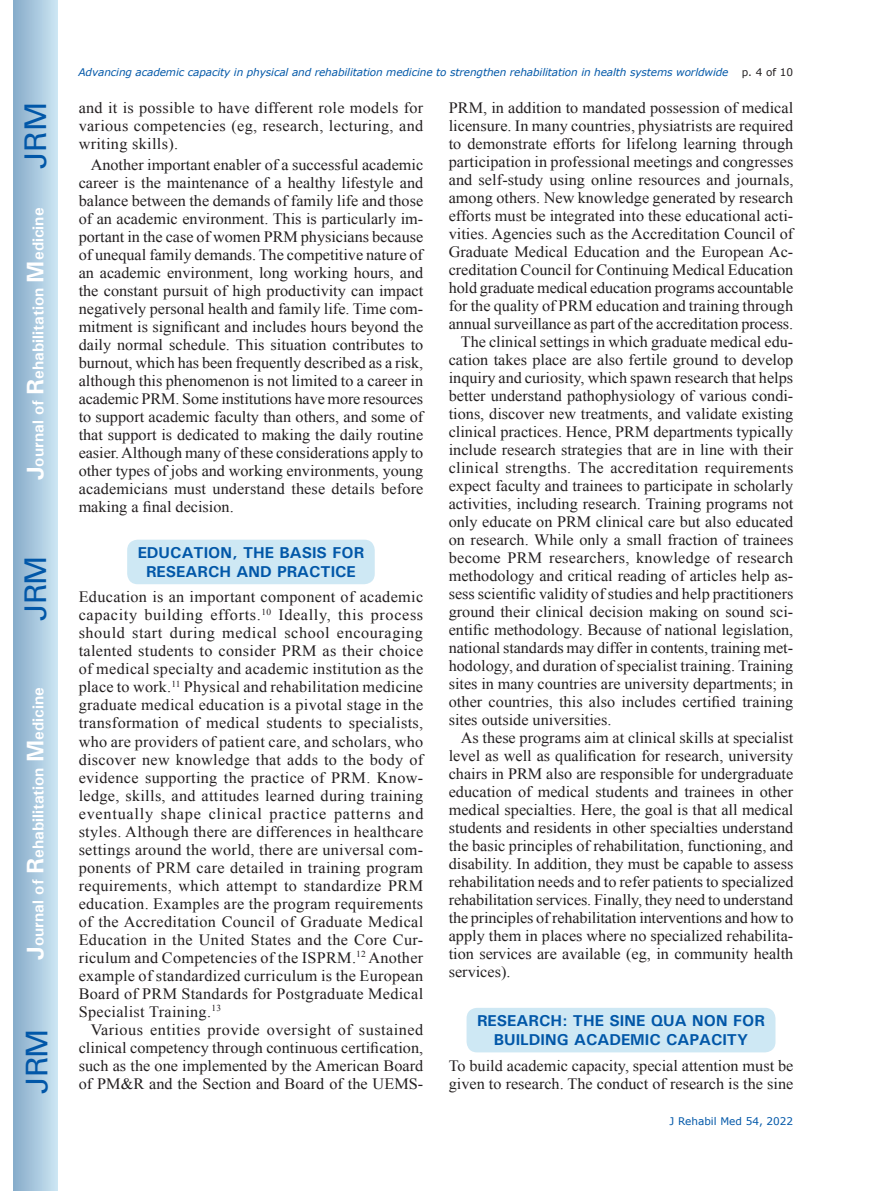
<style>
.page{position:relative;width:872px;height:1191px;background:#fff}
.page>*{position:absolute;margin:0;border:0;box-sizing:border-box;transform-origin:0 0}
.t1{font:30px "Univers";letter-spacing:-.03em;color:#0157a8}
.Txi{font:15.75px/18px "Times New Roman";color:#231f20;text-align:justify}
.Tx{font:15.75px/18px "Times New Roman";letter-spacing:.02em;color:#231f20;text-align:justify}
.Tx-2{font:15.75px/18px "Times New Roman";color:#231f20}
.H1{font:700 15.75px/18.9px "Univers";color:#0157a8;text-align:center}
.t2{font:700 15.75px "Univers";color:#fff}
.t3{font:italic 10.5px "Verdana";letter-spacing:-.01em;color:#0157a8}
.t4{font:10.5px "Verdana";color:#0157a8}
.t5{font:10.5px "Verdana";color:#231f20}
.s1{font-size:24px}
</style>
<div class="page">
<div style="left:14px;top:0;width:43px;height:1191px;background:linear-gradient(to right,#88acca,#cbe5f2)"></div>
<div style="left:127px;top:539px;width:248px;height:45px;background:#cee8f4;border-radius:10px"></div>
<div style="left:466px;top:1007px;width:309px;height:45px;background:#cee8f4;border-radius:10px"></div>
<h1 class="t1" style="left:18px;top:169px;width:68px;rotate:-90deg">JRM</h1>
<p class="t2" style="left:28px;top:480px;width:274px;rotate:-90deg"><span class="s1">J</span>ournal of <span class="s1">R</span>ehabilitation <span class="s1">M</span>edicine</p>
<h1 class="t1" style="left:18px;top:620px;width:67px;rotate:-90deg">JRM</h1>
<p class="t2" style="left:28px;top:959px;width:274px;rotate:-90deg"><span class="s1">J</span>ournal of <span class="s1">R</span>ehabilitation <span class="s1">M</span>edicine</p>
<h1 class="t1" style="left:19px;top:1093px;width:67px;rotate:-90deg">JRM</h1>
<p class="t3" style="left:79px;top:65px;width:651px">Advancing academic capacity in physical and rehabilitation medicine to strengthen rehabilitation in health systems worldwide</p>
<p class="t5" style="left:742px;top:65px;width:53px">p. 4 of 10</p>
<p class="Tx" style="left:79px;top:98px;width:346px">and it is possible to have different role models for various competencies (eg, research, lecturing, and writing skills).</p>
<p class="Txi" style="left:79px;top:155px;width:346px;text-indent:12px">Another important enabler of a successful academic career is the maintenance of a healthy lifestyle and balance between the demands of family life and those of an academic environment. This is particularly im&shy;portant in the case of women PRM physicians because of unequal family demands. The competitive nature of an academic environment, long working hours, and the constant pursuit of high productivity can impact negatively personal health and family life. Time com&shy;mitment is significant and includes hours beyond the daily normal schedule. This situation contributes to burnout, which has been frequently described as a risk, although this phenomenon is not limited to a career in academic PRM. Some institutions have more resources to support academic faculty than others, and some of that support is dedicated to making the daily routine easier. Although many of these considerations apply to other types of jobs and working environments, young academicians must understand these details before making a final decision.</p>
<p class="H1" style="left:138px;top:543px;width:228px">EDUCATION, THE BASIS FOR<br>RESEARCH AND PRACTICE</p>
<p class="Tx" style="left:79px;top:588px;width:346px">Education is an important component of academic capacity building efforts.<sup>10</sup> Ideally, this process should start during medical school encouraging talented students to consider PRM as their choice of medical specialty and academic institution as the place to work.<sup>11</sup> Physical and rehabilitation medicine graduate medical education is a pivotal stage in the transformation of medical students to specialists, who are providers of patient care, and scholars, who discover new knowledge that adds to the body of evidence supporting the practice of PRM. Know&shy;ledge, skills, and attitudes learned during training eventually shape clinical practice patterns and styles. Although there are differences in healthcare settings around the world, there are universal com&shy;ponents of PRM care detailed in training program requirements, which attempt to standardize PRM education. Examples are the program requirements of the Accreditation Council of Graduate Medical Education in the United States and the Core Cur&shy;riculum and Competencies of the ISPRM.<sup>12</sup> Another example of standardized curriculum is the European Board of PRM Standards for Postgraduate Medical Specialist Training.<sup>13</sup></p>
<p class="Txi" style="left:79px;top:1020px;width:346px;text-indent:12px">Various entities provide oversight of sustained clinical competency through continuous certification, such as the one implemented by the American Board of PM&amp;R and the Section and Board of the UEMS-</p>
<p class="Txi" style="left:449px;top:98px;width:346px">PRM, in addition to mandated possession of medical licensure. In many countries, physiatrists are required to demonstrate efforts for lifelong learning through participation in professional meetings and congresses and self-study using online resources and journals, among others. New knowledge generated by research efforts must be integrated into these educational acti&shy;vities. Agencies such as the Accreditation Council of Graduate Medical Education and the European Ac&shy;creditation Council for Continuing Medical Education hold graduate medical education programs accountable for the quality of PRM education and training through annual surveillance as part of the accreditation process.</p>
<p class="Txi" style="left:449px;top:332px;width:346px;text-indent:12px">The clinical settings in which graduate medical edu&shy;cation takes place are also fertile ground to develop inquiry and curiosity, which spawn research that helps better understand pathophysiology of various condi&shy;tions, discover new treatments, and validate existing clinical practices. Hence, PRM departments typically include research strategies that are in line with their clinical strengths. The accreditation requirements expect faculty and trainees to participate in scholarly activities, including research. Training programs not only educate on PRM clinical care but also educated on research. While only a small fraction of trainees become PRM researchers, knowledge of research methodology and critical reading of articles help as&shy;sess scientific validity of studies and help practitioners ground their clinical decision making on sound sci&shy;entific methodology. Because of national legislation, national standards may differ in contents, training met&shy;hodology, and duration of specialist training. Training sites in many countries are university departments; in other countries, this also includes certified training sites outside universities.</p>
<p class="Txi" style="left:449px;top:728px;width:346px;text-indent:12px">As these programs aim at clinical skills at specialist level as well as qualification for research, university chairs in PRM also are responsible for undergraduate education of medical students and trainees in other medical specialties. Here, the goal is that all medical students and residents in other specialties understand the basic principles of rehabilitation, functioning, and disability. In addition, they must be capable to assess rehabilitation needs and to refer patients to specialized rehabilitation services. Finally, they need to understand the principles of rehabilitation interventions and how to apply them in places where no specialized rehabilita&shy;tion services are available (eg, in community health services).</p>
<p class="H1" style="left:477px;top:1011px;width:289px">RESEARCH: THE SINE QUA NON FOR<br>BUILDING ACADEMIC CAPACITY</p>
<p class="Tx-2" style="left:449px;top:1056px;width:346px">To build academic capacity, special attention must be given to research. The conduct of research is the sine</p>
<p class="t4" style="left:669px;top:1114px;width:125px">J Rehabil Med 54, 2022</p>
</div>
